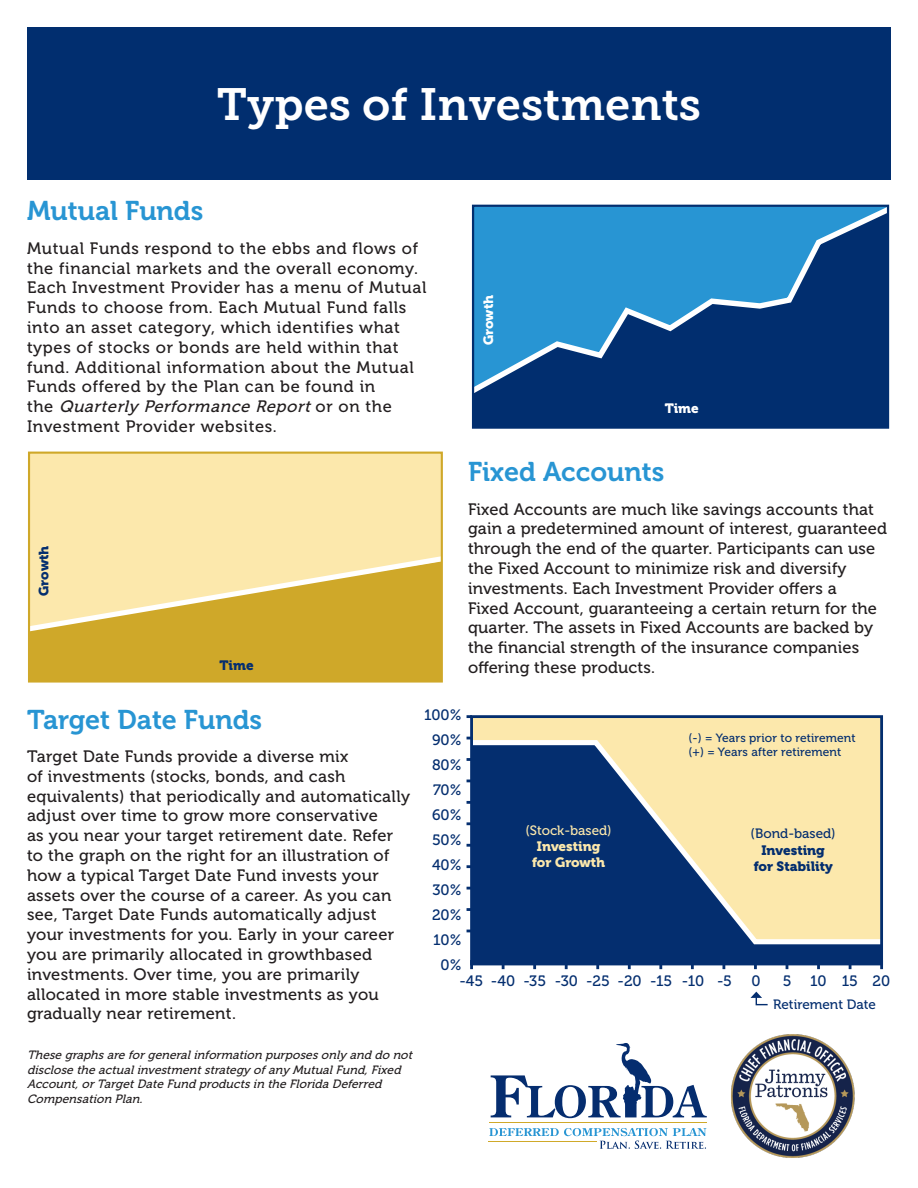
<style>
.page{position:relative;width:918px;height:1188px;background:#fff}
.page>*{position:absolute;margin:0;border:0;box-sizing:border-box;transform-origin:0 0}
.t1{font:45px "Museo Slab 700";color:#fff}
.t2{font:27px "Museo 700";color:#2895d3}
.t3{font:16.5px/19.8px "Museo 500";letter-spacing:.02em;color:#231f20}
.t4{font:16.5px/19.8px "Museo 500";letter-spacing:.04em;color:#231f20}
.t5{font:15px "Museo 500";letter-spacing:-.005em;color:#042e6f}
.t6{font:13.5px/16.2px "Museo 900";color:#042e6f;text-align:center}
.t7{font:13.5px "Museo 500";color:#042e6f}
.t8{font:13.5px/16.2px "Museo 900";color:#fce8ac;text-align:center}
.t9{font:13.5px "Museo 500";color:#fce8ac}
.t10{font:13.5px "Museo 900";letter-spacing:-.005em;color:#fff}
.t11{font:italic 12px/14.4px "Museo 500";color:#231f20}
.t12{font:12px "Museo 500";letter-spacing:.01em;color:#042e6f}
.s1{font-style:italic}
</style>
<div class="page">
<div style="left:473px;top:209px;width:415px;height:218px;background:#012e6f"></div>
<svg style="left:471px;top:204px;width:419px;height:195px"></svg>
<div style="left:472px;top:205px;width:417px;height:224px;border:2px solid #012e6f"></div>
<div style="left:29px;top:453px;width:413px;height:228px;background:#cfa829"></div>
<div style="left:31px;top:455px;width:409px;height:97px;background:#fce8ac"></div>
<svg style="left:31px;top:552px;width:409px;height:79px"></svg>
<div style="left:28px;top:452px;width:415px;height:231px;border:2px solid #cfa829"></div>
<div style="left:27px;top:27px;width:864px;height:152px;background:#012e6f"></div>
<svg style="left:470px;top:965px;width:3px;height:4px"></svg>
<svg style="left:502px;top:965px;width:3px;height:4px"></svg>
<svg style="left:533px;top:965px;width:3px;height:4px"></svg>
<svg style="left:565px;top:965px;width:3px;height:4px"></svg>
<svg style="left:596px;top:965px;width:3px;height:4px"></svg>
<svg style="left:628px;top:965px;width:3px;height:4px"></svg>
<svg style="left:659px;top:965px;width:3px;height:4px"></svg>
<svg style="left:691px;top:965px;width:3px;height:4px"></svg>
<svg style="left:722px;top:965px;width:3px;height:4px"></svg>
<svg style="left:754px;top:965px;width:3px;height:4px"></svg>
<svg style="left:817px;top:965px;width:3px;height:4px"></svg>
<svg style="left:880px;top:965px;width:3px;height:4px"></svg>
<div style="left:472px;top:717px;width:410px;height:247px;background:#fce8ac"></div>
<div style="left:474px;top:947px;width:405px;height:14px;background:#042e6f"></div>
<svg style="left:467px;top:737px;width:412px;height:210px"></svg>
<svg style="left:750px;top:992px;width:18px;height:14px"></svg>
<div style="left:470px;top:715px;width:413px;height:250px;border:3px solid #042e6f"></div>
<img style="left:731px;top:1034px;width:124px;height:124px">
<hr style="left:489px;top:1122px;width:218px;height:1px;background:#d0a929">
<svg style="left:489px;top:1128px;width:217px;height:21px"></svg>
<svg style="left:491px;top:1043px;width:216px;height:75px"></svg>
<p class="t1" style="left:217px;top:79px;width:486px">Types of Investments</p>
<p class="t2" style="left:27px;top:196px;width:178px">Mutual Funds</p>
<p class="t4" style="left:27px;top:238px;width:401px">Mutual Funds respond to the ebbs and flows of the financial markets and the overall economy.<br>Each Investment Provider has a menu of Mutual Funds to choose from. Each Mutual Fund falls into an asset category, which identifies what types of stocks or bonds are held within that fund. Additional information about the Mutual Funds offered by the Plan can be found in<br>t h e <span class="s1">Quarterly Performance Report</span>o r o n t h e Investment Provider websites.</p>
<p class="t10" style="left:481px;top:345px;width:52px;rotate:-90deg">Growth</p>
<p class="t10" style="left:665px;top:401px;width:36px">Time</p>
<p class="t6" style="left:36px;top:596px;width:52px;rotate:-90deg">Growth</p>
<p class="t6" style="left:220px;top:657px;width:36px">Time</p>
<p class="t2" style="left:27px;top:704px;width:237px">Target Date Funds</p>
<p class="t3" style="left:27px;top:747px;width:385px">Target Date Funds provide a diverse mix<br>of investments (stocks, bonds, and cash equivalents) that periodically and automatically adjust over time to grow more conservative<br>as you near your target retirement date. Refer to the graph on the right for an illustration of how a typical Target Date Fund invests your assets over the course of a career. As you can see, Target Date Funds automatically adjust your investments for you. Early in your career you are primarily allocated in growthbased investments. Over time, you are primarily allocated in more stable investments as you gradually near retirement.</p>
<p class="t11" style="left:27px;top:1048px;width:390px">These graphsare forgeneralinformation purposesonly and do not disclose the actualinvestmentstrategy ofany MutualFund,Fixed Account,orTargetDate Fund productsin the Florida Deferred Compensation Plan.</p>
<p class="t2" style="left:468px;top:457px;width:198px">Fixed Accounts</p>
<p class="t3" style="left:468px;top:499px;width:421px">Fixed Accounts are much like savings accounts that gain a predetermined amount of interest, guaranteed through the end of the quarter. Participants can use the Fixed Account to minimize risk and diversify investments. Each Investment Provider offers a<br>Fixed Account, guaranteeing a certain return for the quarter. The assets in Fixed Accounts are backed by the financial strength of the insurance companies offering these products.</p>
<p class="t5" style="left:424px;top:706px;width:39px">100%</p>
<p class="t5" style="left:432px;top:731px;width:31px">90%</p>
<p class="t5" style="left:432px;top:756px;width:31px">80%</p>
<p class="t5" style="left:433px;top:781px;width:30px">70%</p>
<p class="t5" style="left:432px;top:807px;width:31px">60%</p>
<p class="t5" style="left:432px;top:832px;width:31px">50%</p>
<p class="t5" style="left:432px;top:857px;width:31px">40%</p>
<p class="t5" style="left:433px;top:882px;width:30px">30%</p>
<p class="t5" style="left:432px;top:907px;width:31px">20%</p>
<p class="t5" style="left:433px;top:932px;width:30px">10%</p>
<p class="t5" style="left:441px;top:957px;width:22px">0%</p>
<p class="t5" style="left:460px;top:973px;width:25px">-45</p>
<p class="t5" style="left:491px;top:973px;width:26px">-40</p>
<p class="t5" style="left:523px;top:973px;width:24px">-35</p>
<p class="t5" style="left:555px;top:973px;width:25px">-30</p>
<p class="t5" style="left:586px;top:973px;width:25px">-25</p>
<p class="t5" style="left:618px;top:973px;width:26px">-20</p>
<p class="t5" style="left:650px;top:973px;width:24px">-15</p>
<p class="t5" style="left:682px;top:973px;width:24px">-10</p>
<p class="t5" style="left:717px;top:973px;width:16px">-5</p>
<p class="t5" style="left:752px;top:973px;width:11px">0</p>
<p class="t5" style="left:783px;top:973px;width:10px">5</p>
<p class="t5" style="left:810px;top:973px;width:18px">10</p>
<p class="t5" style="left:842px;top:973px;width:18px">15</p>
<p class="t5" style="left:873px;top:973px;width:19px">20</p>
<p class="t12" style="left:688px;top:731px;width:169px">(-) = Years prior to retirement</p>
<p class="t12" style="left:688px;top:745px;width:154px">(+) = Years after retirement</p>
<p class="t9" style="left:526px;top:823px;width:88px">(Stock-based)</p>
<p class="t8" style="left:532px;top:838px;width:75px">Investing for Growth</p>
<p class="t7" style="left:751px;top:826px;width:87px">(Bond-based)</p>
<p class="t6" style="left:754px;top:842px;width:80px">Investing for Stability</p>
<p class="t7" style="left:773px;top:997px;width:104px">Retirement Date</p>
</div>
